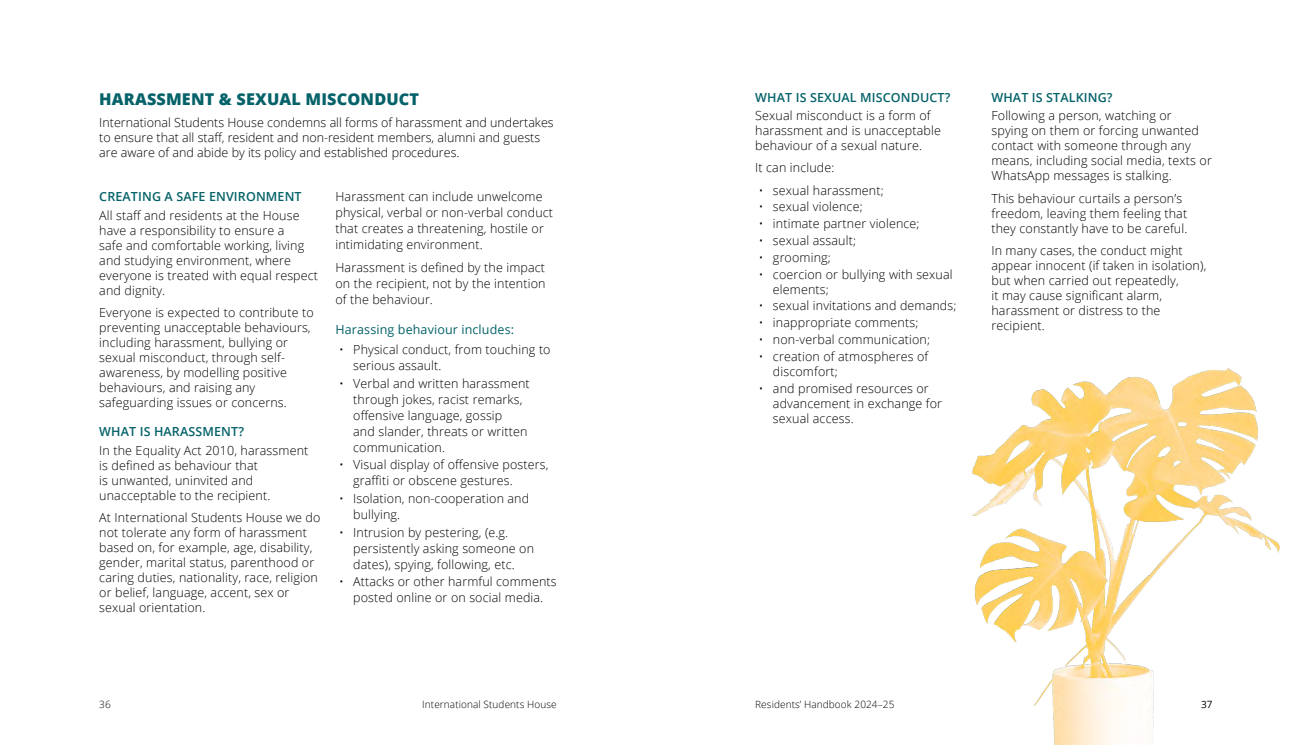
<style>
.page{position:relative;width:1312px;height:745px;background:#fff}
.page>*{position:absolute;margin:0;border:0;box-sizing:border-box;transform-origin:0 0}
.t1{font:800 16.25px "Open Sans";letter-spacing:.01em;color:#056269}
.t2{font:300 12.5px/15px "Open Sans";letter-spacing:.01em;color:#000}
.t3{font:600 12.5px "Open Sans";letter-spacing:.01em;color:#056269}
.t4{font:12.5px "Open Sans";letter-spacing:.01em;color:#056269}
.t5{font:300 10px "Open Sans";letter-spacing:.01em;color:#000}
.t6{font:10px "Open Sans";color:#000}
</style>
<div class="page">
<img style="left:971px;top:368px;width:308px;height:376px">
<h1 class="t1" style="left:99px;top:86px;width:321px">HARASSMENT &amp; SEXUAL MISCONDUCT</h1>
<p class="t2" style="left:99px;top:114px;width:456px">International Students House condemns all forms of harassment and undertakes to ensure that all staff, resident and non-resident members, alumni and guests are aware of and abide by its policy and established procedures.</p>
<p class="t2" style="left:335px;top:188px;width:219px;line-height:16px">Harassment can include unwelcome physical, verbal or non-verbal conduct that creates a threatening, hostile or intimidating environment.</p>
<p class="t2" style="left:335px;top:259px;width:211px;line-height:16px;text-align:justify">Harassment is defined by the impact on the recipient, not by the intention of the behaviour.</p>
<p class="t4" style="left:335px;top:321px;width:180px">Harassing behaviour includes:</p>
<p class="t2" style="left:353px;top:341px;width:199px;line-height:16px;text-indent:-14px">• Physical conduct, from touching to serious assault.</p>
<p class="t2" style="left:353px;top:374px;width:178px;line-height:16px;text-indent:-14px">• Verbal and written harassment through jokes, racist remarks, offensive language, gossip<br>and slander, threats or written communication.</p>
<p class="t2" style="left:353px;top:456px;width:197px;line-height:16px;text-indent:-14px">• Visual display of offensive posters, graffiti or obscene gestures.</p>
<p class="t2" style="left:353px;top:490px;width:177px;line-height:16px;text-indent:-14px">• Isolation, non-cooperation and bullying.</p>
<p class="t2" style="left:353px;top:523px;width:182px;line-height:16px;text-indent:-14px">• Intrusion by pestering, (e.g. persistently asking someone on dates), spying, following, etc.</p>
<p class="t2" style="left:339px;top:573px;width:219px;line-height:16px;text-align:center">• Attacks or other harmful comments posted online or on social media.</p>
<p class="t3" style="left:99px;top:188px;width:204px">CREATING A SAFE ENVIRONMENT</p>
<p class="t2" style="left:99px;top:207px;width:220px">All staff and residents at the House have a responsibility to ensure a<br>safe and comfortable working, living and studying environment, where everyone is treated with equal respect and dignity.</p>
<p class="t2" style="left:99px;top:304px;width:216px">Everyone is expected to contribute to preventing unacceptable behaviours, including harassment, bullying or sexual misconduct, through self&shy;awareness, by modelling positive behaviours, and raising any safeguarding issues or concerns.</p>
<p class="t3" style="left:99px;top:423px;width:146px">WHAT IS HARASSMENT?</p>
<p class="t2" style="left:99px;top:442px;width:210px">In the Equality Act 2010, harassment is defined as behaviour that<br>is unwanted, uninvited and unacceptable to the recipient.</p>
<p class="t2" style="left:99px;top:509px;width:223px">At International Students House we do not tolerate any form of harassment based on, for example, age, disability, gender, marital status, parenthood or caring duties, nationality, race, religion or belief, language, accent, sex or sexual orientation.</p>
<p class="t3" style="left:755px;top:89px;width:196px">WHAT IS SEXUAL MISCONDUCT?</p>
<p class="t2" style="left:755px;top:108px;width:187px">Sexual misconduct is a form of harassment and is unacceptable behaviour of a sexual nature.</p>
<p class="t2" style="left:755px;top:160px;width:81px">It can include:</p>
<p class="t2" style="left:758px;top:182px;width:126px">• sexual harassment;</p>
<p class="t2" style="left:758px;top:199px;width:105px">• sexual violence;</p>
<p class="t2" style="left:758px;top:216px;width:162px">• intimate partner violence;</p>
<p class="t2" style="left:758px;top:232px;width:99px">• sexual assault;</p>
<p class="t2" style="left:758px;top:249px;width:73px">• grooming;</p>
<p class="t2" style="left:772px;top:266px;width:181px;text-indent:-14px">• coercion or bullying with sexual elements;</p>
<p class="t2" style="left:758px;top:298px;width:199px">• sexual invitations and demands;</p>
<p class="t2" style="left:758px;top:314px;width:161px">• inappropriate comments;</p>
<p class="t2" style="left:758px;top:331px;width:173px">• non-verbal communication;</p>
<p class="t2" style="left:772px;top:348px;width:157px;text-indent:-14px">• creation of atmospheres of discomfort;</p>
<p class="t2" style="left:772px;top:380px;width:171px;text-indent:-14px">• and promised resources or advancement in exchange for sexual access.</p>
<p class="t3" style="left:991px;top:89px;width:123px">WHAT IS STALKING?</p>
<p class="t2" style="left:991px;top:108px;width:222px">Following a person, watching or<br>spying on them or forcing unwanted contact with someone through any means, including social media, texts or WhatsApp messages is stalking.</p>
<p class="t2" style="left:991px;top:190px;width:197px">This behaviour curtails a person’s freedom, leaving them feeling that they constantly have to be careful.</p>
<p class="t2" style="left:991px;top:242px;width:216px">In many cases, the conduct might appear innocent (if taken in isolation), but when carried out repeatedly,<br>it may cause significant alarm, harassment or distress to the recipient.</p>
<p class="t5" style="left:99px;top:697px;width:13px">36</p>
<p class="t5" style="left:422px;top:697px;width:136px">International Students House</p>
<p class="t5" style="left:755px;top:697px;width:141px">Residents’ Handbook 2024–25</p>
<p class="t6" style="left:1200px;top:697px;width:13px">37</p>
</div>
